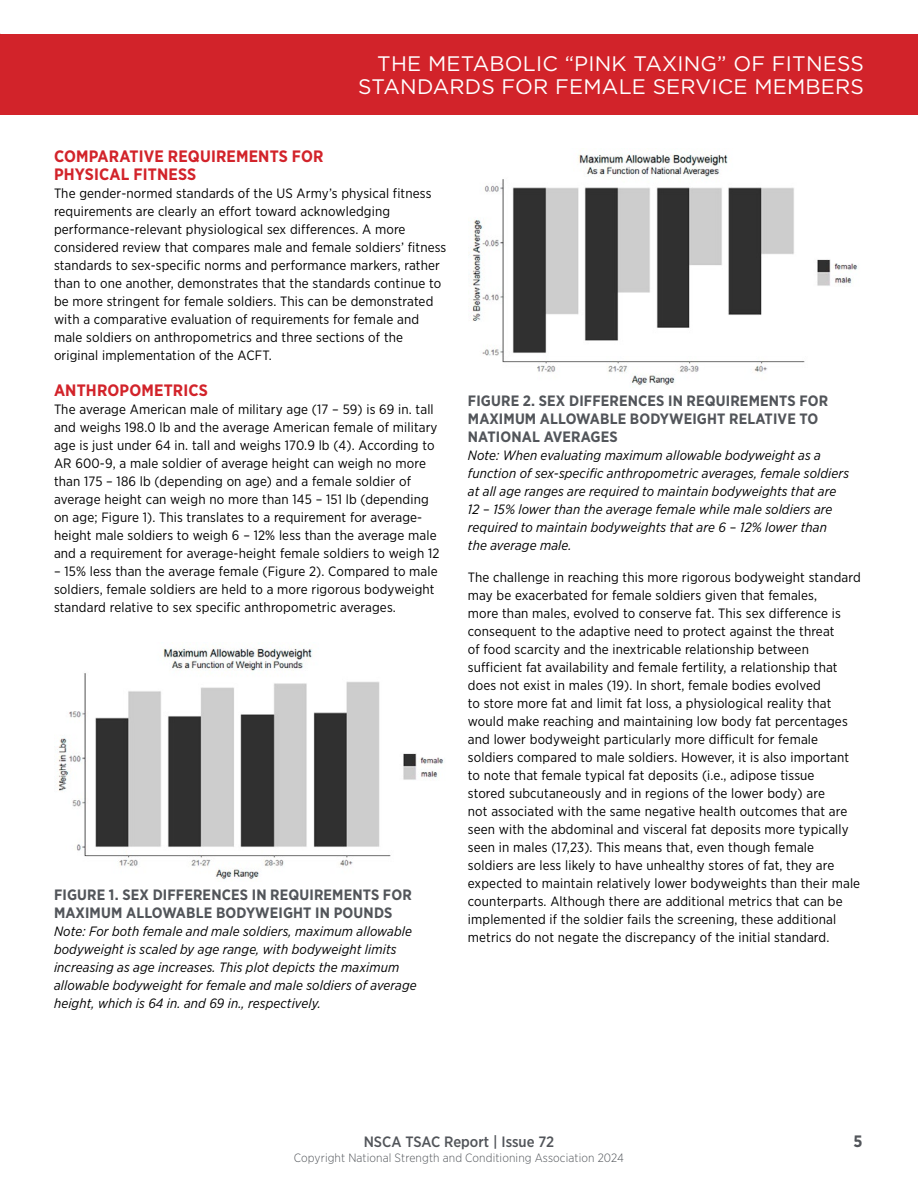
<style>
.page{position:relative;width:918px;height:1188px;background:#fff}
.page>*{position:absolute;margin:0;border:0;box-sizing:border-box;transform-origin:0 0}
.t1{font:21px/22.5px "Gotham";letter-spacing:.01em;color:#fff;text-align:right}
.t2{font:700 16.5px/18px "Gotham Narrow";letter-spacing:.01em;color:#d2232a}
.t3{font:700 16.5px "Gotham Narrow";color:#52555a}
.t4{font:700 15px/18px "Gotham Narrow";letter-spacing:.01em;color:#52555a}
.t5{font:500 15px "Gotham Narrow";color:#52555a}
.t6{font:13.5px/18px "Gotham Narrow";letter-spacing:.01em;color:#000}
.t7{font:italic 13.5px/18px "Gotham Narrow";letter-spacing:.01em;color:#000}
.t8{font:300 12px "Gotham Narrow";letter-spacing:.01em;color:#52555a}
.s1{font-style:normal}
</style>
<div class="page">
<div style="left:0;top:34px;width:918px;height:81px;background:#d2232a"></div>
<img style="left:58px;top:648px;width:386px;height:232px">
<img style="left:470px;top:154px;width:388px;height:231px">
<h1 class="t1" style="left:358px;top:52px;width:507px">THE METABOLIC “PINK TAXING” OF FITNESS<br>STANDARDS FOR FEMALE SERVICE MEMBERS</h1>
<p class="t2" style="left:54px;top:147px;width:271px">COMPARATIVE REQUIREMENTS FOR<br>PHYSICAL FITNESS</p>
<p class="t6" style="left:54px;top:184px;width:394px">The gender-normed standards of the US Army’s physical fitness requirements are clearly an effort toward acknowledging performance-relevant physiological sex differences. A more considered review that compares male and female soldiers’ fitness standards to sex-specific norms and performance markers, rather than to one another, demonstrates that the standards continue to be more stringent for female soldiers. This can be demonstrated with a comparative evaluation of requirements for female and male soldiers on anthropometrics and three sections of the original implementation of the ACFT.</p>
<p class="t2" style="left:54px;top:381px;width:155px">ANTHROPOMETRICS</p>
<p class="t6" style="left:54px;top:400px;width:387px">The average American male of military age (17 – 59) is 69 in. tall and weighs 198.0 lb and the average American female of military age is just under 64 in. tall and weighs 170.9 lb (4). According to AR 600-9, a male soldier of average height can weigh no more than 175 – 186 lb (depending on age) and a female soldier of average height can weigh no more than 145 – 151 lb (depending on age; Figure 1). This translates to a requirement for average&shy;height male soldiers to weigh 6 – 12% less than the average male and a requirement for average-height female soldiers to weigh 12</p>
<p class="t6" style="left:54px;top:562px;width:385px">– 15% less than the average female (Figure 2). Compared to male soldiers, female soldiers are held to a more rigorous bodyweight standard relative to sex specific anthropometric averages.</p>
<p class="t4" style="left:54px;top:885px;width:359px">FIGURE 1. SEX DIFFERENCES IN REQUIREMENTS FOR<br>MAXIMUM ALLOWABLE BODYWEIGHT IN POUNDS</p>
<p class="t7" style="left:54px;top:922px;width:364px">Note: For both female and male soldiers, maximum allowable bodyweight is scaled by age range, with bodyweight limits increasing as age increases. This plot depicts the maximum allowable bodyweight for female and male soldiers of average height, which is 64 in. and 69 in., respectively.</p>
<p class="t4" style="left:468px;top:392px;width:362px">FIGURE 2. SEX DIFFERENCES IN REQUIREMENTS FOR<br>MAXIMUM ALLOWABLE BODYWEIGHT RELATIVE TO<br>NATIONAL AVERAGES</p>
<p class="t7" style="left:468px;top:446px;width:383px">Note: When evaluating maximum allowable bodyweight as a function of sex-specific anthropometric averages, female soldiers at all age ranges are required to maintain bodyweights that are 12 <span class="s1">–</span> 15% lower than the average female while male soldiers are required to maintain bodyweights that are 6 <span class="s1">–</span> 12% lower than the average male.</p>
<p class="t6" style="left:468px;top:568px;width:394px">The challenge in reaching this more rigorous bodyweight standard may be exacerbated for female soldiers given that females,<br>more than males, evolved to conserve fat. This sex difference is consequent to the adaptive need to protect against the threat<br>of food scarcity and the inextricable relationship between sufficient fat availability and female fertility, a relationship that does not exist in males (19). In short, female bodies evolved<br>to store more fat and limit fat loss, a physiological reality that would make reaching and maintaining low body fat percentages and lower bodyweight particularly more difficult for female soldiers compared to male soldiers. However, it is also important to note that female typical fat deposits (i.e., adipose tissue<br>stored subcutaneously and in regions of the lower body) are<br>not associated with the same negative health outcomes that are seen with the abdominal and visceral fat deposits more typically seen in males (17,23). This means that, even though female soldiers are less likely to have unhealthy stores of fat, they are expected to maintain relatively lower bodyweights than their male counterparts. Although there are additional metrics that can be implemented if the soldier fails the screening, these additional metrics do not negate the discrepancy of the initial standard.</p>
<p class="t5" style="left:364px;top:1132px;width:192px">NSCA TSAC Report | Issue 72</p>
<p class="t3" style="left:853px;top:1130px;width:11px">5</p>
<p class="t8" style="left:294px;top:1150px;width:332px">Copyright National Strength and Conditioning Association 2024</p>
</div>
